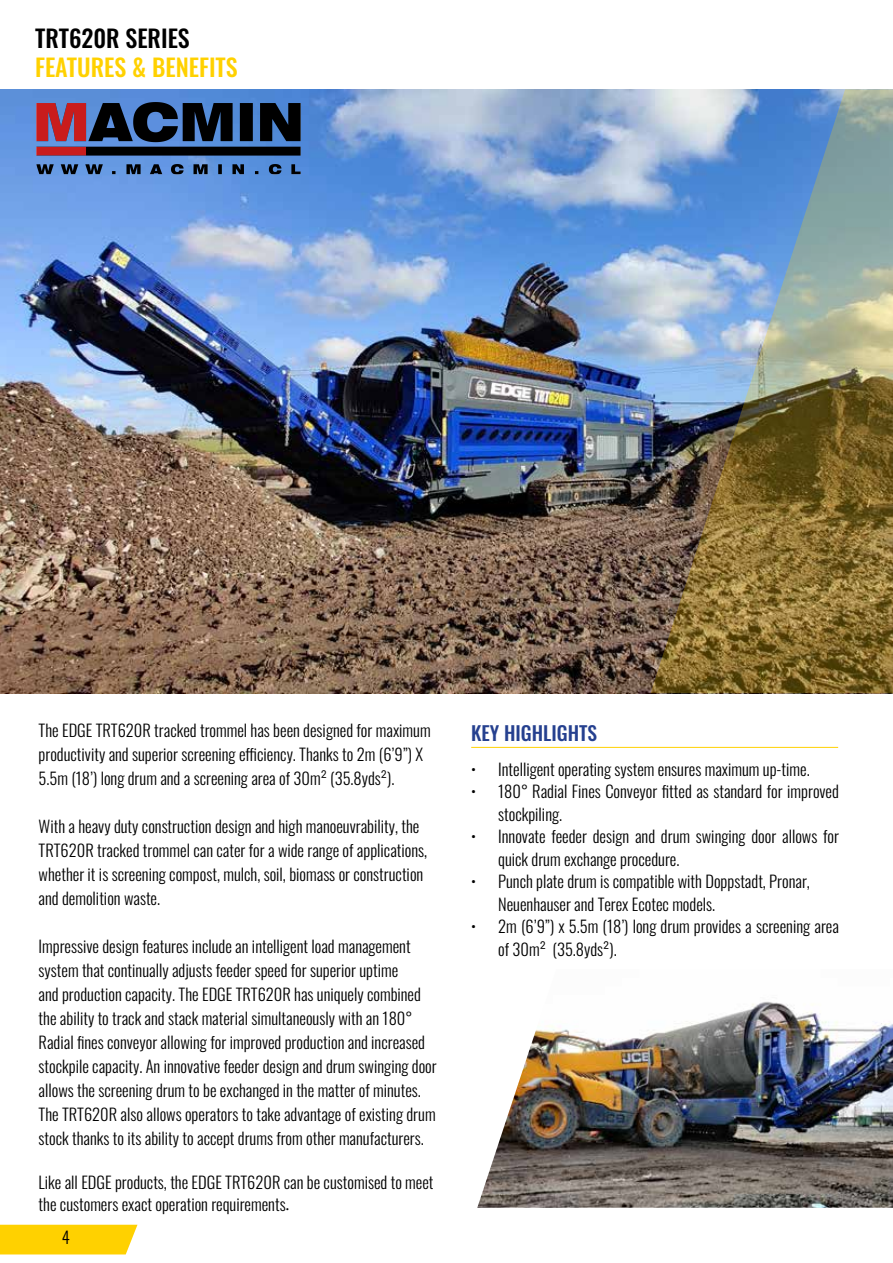
<style>
.page{position:relative;width:893px;height:1263px;background:#fff}
.page>*{position:absolute;margin:0;border:0;box-sizing:border-box;transform-origin:0 0}
.t1{font:500 24px "Oswald";color:#ffd100}
.t2{font:500 24px "Oswald";color:#000}
.t3{font:500 19.5px "Oswald";color:#25408f}
.t4{font:300 16.5px/24px "Oswald";color:#000}
.s1{font-family:"Minion Pro";font-weight:400;font-size:18px}
</style>
<div class="page">
<img style="left:477px;top:1001px;width:416px;height:207px">
<hr style="left:471px;top:747px;width:367px;height:1px;background:#ffd100">
<img style="left:0;top:89px;width:651px;height:604px">
<img style="left:651px;top:89px;width:242px;height:604px">
<div style="left:0;top:1225px;width:137px;height:29px;background:#ffd100"></div>
<img style="left:35px;top:102px;width:267px;height:72px">
<h1 class="t2" style="left:35px;top:25px;width:156px">TRT620R SERIES</h1>
<h1 class="t1" style="left:35px;top:54px;width:204px">FEATURES &amp; BENEFITS</h1>
<p class="t4" style="left:39px;top:717px;width:394px">The EDGE TRT620R tracked trommel has been designed for maximum productivity and superior screening efficiency. Thanks to 2m (6’9”) X<br>5.5m (18’) long drum and a screening area of 30m² (35.8yds²).</p>
<p class="t4" style="left:39px;top:813px;width:390px">With a heavy duty construction design and high manoeuvrability, the TRT620R tracked trommel can cater for a wide range of applications, whether it is screening compost, mulch, soil, biomass or construction and demolition waste.</p>
<p class="t4" style="left:39px;top:933px;width:400px">Impressive design features include an intelligent load management system that continually adjusts feeder speed for superior uptime<br>and production capacity. The EDGE TRT620R has uniquely combined the ability to track and stack material simultaneously with an 180° Radial fines conveyor allowing for improved production and increased stockpile capacity. An innovative feeder design and drum swinging door allows the screening drum to be exchanged in the matter of minutes.<br>The TRT620R also allows operators to take advantage of existing drum stock thanks to its ability to accept drums from other manufacturers.</p>
<p class="t4" style="left:39px;top:1169px;width:396px;line-height:21.6px">Like all EDGE products, the EDGE TRT620R can be customised to meet the customers exact operation requirements<span class="s1">.</span></p>
<p class="t4" style="left:62px;top:1224px;width:10px">4</p>
<p class="t3" style="left:471px;top:723px;width:127px">KEY HIGHLIGHTS</p>
<p class="t4" style="left:471px;top:755px;width:340px">• Intelligent operating system ensures maximum up-time.</p>
<p class="t4" style="left:498px;top:778px;width:342px;line-height:22.5px;text-indent:-27px">• 180° Radial Fines Conveyor fitted as standard for improved stockpiling.</p>
<p class="t4" style="left:498px;top:823px;width:342px;line-height:22.5px;text-indent:-27px">• Innovate feeder design and drum swinging door allows for quick drum exchange procedure.</p>
<p class="t4" style="left:498px;top:868px;width:313px;line-height:22.5px;text-indent:-27px">• Punch plate drum is compatible with Doppstadt, Pronar,<br>Neuenhauser and Terex Ecotec models.</p>
<p class="t4" style="left:498px;top:913px;width:342px;line-height:22.5px;text-indent:-27px">• 2m (6’9”) x 5.5m (18’) long drum provides a screening area of 30m² (35.8yds²).</p>
</div>
